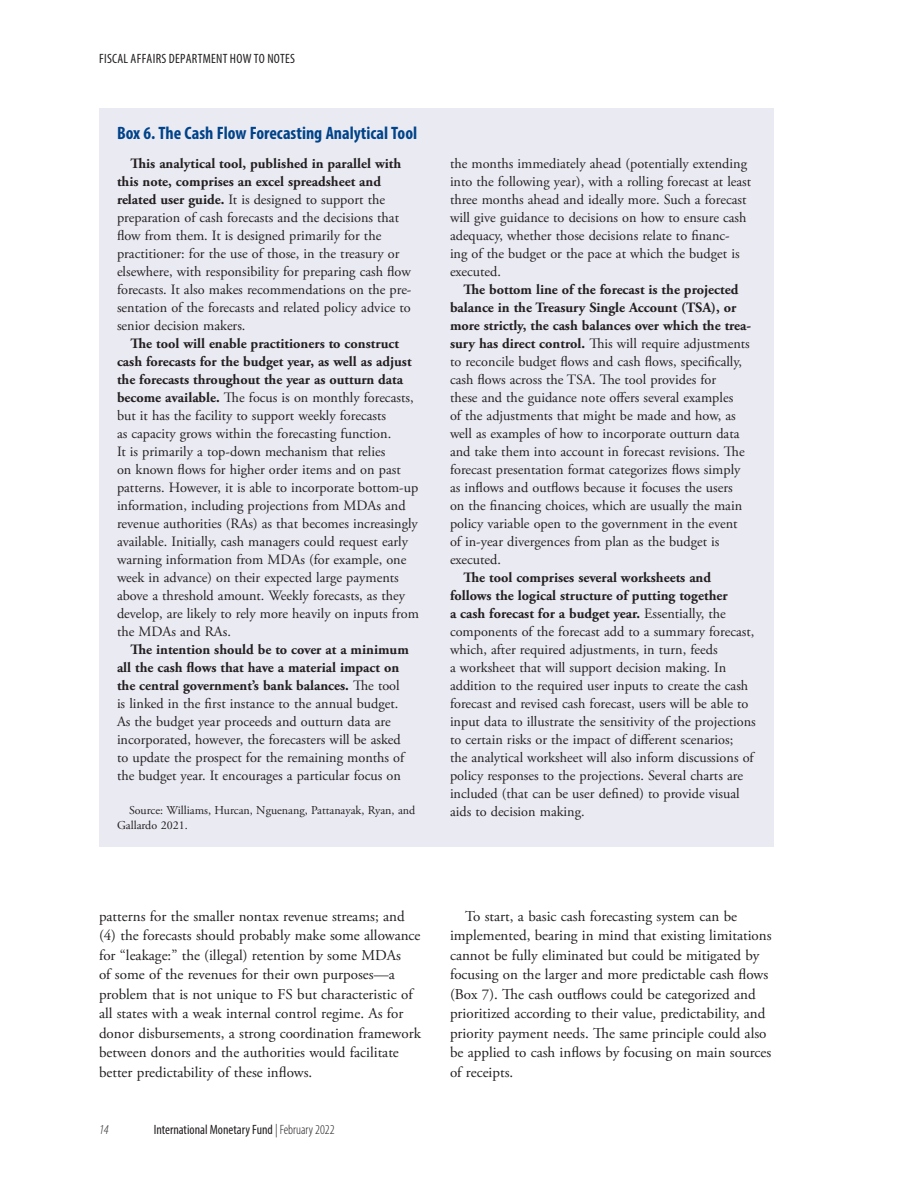
<style>
.page{position:relative;width:918px;height:1188px;background:#fff}
.page>*{position:absolute;margin:0;border:0;box-sizing:border-box;transform-origin:0 0}
.Box_Title{font:700 condensed 18px "Myriad Pro";color:#004389}
.t1{font:15px/19.5px "Adobe Garamond Pro";color:#231f20}
.Box_Normal{font:14.25px/18px "Adobe Garamond Pro";color:#231f20}
.RH_Foot{font:condensed 13.5px "Myriad Pro";color:#231f20}
.lrh{font:condensed 13.5px "Myriad Pro";letter-spacing:.02em;color:#231f20}
.t2{font:italic 300 condensed 13.5px "Myriad Pro";color:#231f20}
.Footnote_Text{font:12px/15px "Adobe Garamond Pro";color:#231f20}
.s1{font-weight:700}
.s2{font-weight:300}
</style>
<div class="page">
<div style="left:99px;top:140px;width:675px;height:707px;background:#eaeaf3"></div>
<div style="left:99px;top:108px;width:675px;height:32px;background:#eaeaf3"></div>
<p class="lrh" style="left:99px;top:50px;width:198px">FISCAL AFFAIRS DEPARTMENT HOW TO NOTES</p>
<p class="Box_Title" style="left:117px;top:122px;width:302px">Box 6. The Cash Flow Forecasting Analytical Tool</p>
<p class="Box_Normal" style="left:117px;top:155px;width:296px;text-indent:14px"><span class="s1">This analytical tool, published in parallel with this note, comprises an excel spreadsheet and related user guide.</span> It is designed to support the preparation of cash forecasts and the decisions that flow from them. It is designed primarily for the practitioner: for the use of those, in the treasury or elsewhere, with responsibility for preparing cash flow forecasts. It also makes recommendations on the pre&shy;sentation of the forecasts and related policy advice to senior decision makers.</p>
<p class="Box_Normal" style="left:117px;top:335px;width:303px;text-indent:14px"><span class="s1">The tool will enable practitioners to construct cash forecasts for the budget year, as well as adjust the forecasts throughout the year as outturn data become available.</span> The focus is on monthly forecasts, but it has the facility to support weekly forecasts<br>as capacity grows within the forecasting function.<br>It is primarily a top-down mechanism that relies<br>on known flows for higher order items and on past patterns. However, it is able to incorporate bottom-up information, including projections from MDAs and revenue authorities (RAs) as that becomes increasingly available. Initially, cash managers could request early warning information from MDAs (for example, one week in advance) on their expected large payments above a threshold amount. Weekly forecasts, as they develop, are likely to rely more heavily on inputs from the MDAs and RAs.</p>
<p class="Box_Normal" style="left:117px;top:641px;width:293px;text-indent:14px"><span class="s1">The intention should be to cover at a minimum all the cash flows that have a material impact on the central government’s bank balances.</span> The tool is linked in the first instance to the annual budget.<br>As the budget year proceeds and outturn data are incorporated, however, the forecasters will be asked to update the prospect for the remaining months of the budget year. It encourages a particular focus on</p>
<p class="Footnote_Text" style="left:117px;top:803px;width:300px;text-indent:12px">Source: Williams, Hurcan, Nguenang, Pattanayak, Ryan, and<br>Gallardo 2021.</p>
<p class="Box_Normal" style="left:450px;top:155px;width:303px">the months immediately ahead (potentially extending into the following year), with a rolling forecast at least three months ahead and ideally more. Such a forecast will give guidance to decisions on how to ensure cash adequacy, whether those decisions relate to financ-<br>ing of the budget or the pace at which the budget is executed.</p>
<p class="Box_Normal" style="left:450px;top:281px;width:303px;text-indent:14px"><span class="s1">The bottom line of the forecast is the projected balance in the Treasury Single Account (TSA), or more strictly, the cash balances over which the trea&shy;sury has direct control.</span> This will require adjustments to reconcile budget flows and cash flows, specifically, cash flows across the TSA. The tool provides for<br>these and the guidance note offers several examples<br>of the adjustments that might be made and how, as well as examples of how to incorporate outturn data and take them into account in forecast revisions. The forecast presentation format categorizes flows simply as inflows and outflows because it focuses the users<br>on the financing choices, which are usually the main policy variable open to the government in the event of in-year divergences from plan as the budget is executed.</p>
<p class="Box_Normal" style="left:450px;top:569px;width:307px;text-indent:14px"><span class="s1">The tool comprises several worksheets and follows the logical structure of putting together<br>a cash forecast for a budget year.</span> Essentially, the components of the forecast add to a summary forecast, which, after required adjustments, in turn, feeds<br>a worksheet that will support decision making. In addition to the required user inputs to create the cash forecast and revised cash forecast, users will be able to input data to illustrate the sensitivity of the projections to certain risks or the impact of different scenarios;<br>the analytical worksheet will also inform discussions of policy responses to the projections. Several charts are included (that can be user defined) to provide visual aids to decision making.</p>
<p class="t1" style="left:99px;top:907px;width:323px">patterns for the smaller nontax revenue streams; and (4) the forecasts should probably make some allowance for “leakage:” the (illegal) retention by some MDAs<br>of some of the revenues for their own purposes—a problem that is not unique to FS but characteristic of all states with a weak internal control regime. As for donor disbursements, a strong coordination framework between donors and the authorities would facilitate better predictability of these inflows.</p>
<p class="t1" style="left:450px;top:907px;width:323px;text-indent:15px">To start, a basic cash forecasting system can be implemented, bearing in mind that existing limitations cannot be fully eliminated but could be mitigated by focusing on the larger and more predictable cash flows (Box 7). The cash outflows could be categorized and prioritized according to their value, predictability, and priority payment needs. The same principle could also be applied to cash inflows by focusing on main sources of receipts.</p>
<p class="t2" style="left:99px;top:1122px;width:11px">14</p>
<p class="RH_Foot" style="left:154px;top:1121px;width:182px">International Monetary Fund <span class="s2">| February 2022</span></p>
</div>
